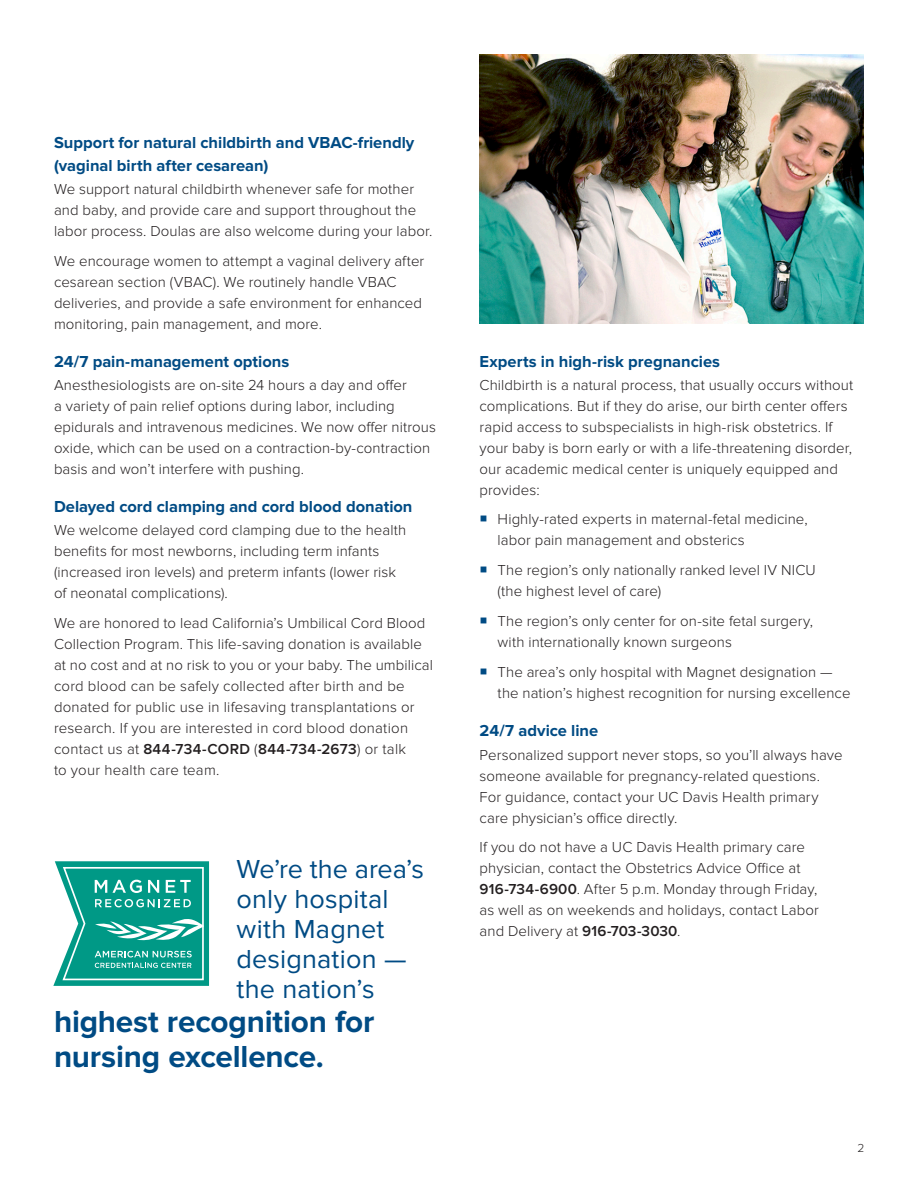
<style>
.page{position:relative;width:918px;height:1188px;background:#fff}
.page>*{position:absolute;margin:0;border:0;box-sizing:border-box;transform-origin:0 0}
.intro_text{font:700 31.5px/34.5px "Proxima Nova";letter-spacing:-.005em;color:#004b84}
.intro_text-2{font:27px/30px "Proxima Nova";letter-spacing:.005em;color:#004b84}
.subhead{font:700 16.5px/22.5px "Proxima Nova";color:#004b84}
.body_text{font:300 15px/21px "Proxima Nova";letter-spacing:.005em;color:#231f20}
.body_list{font:300 15px/21px "Proxima Nova";letter-spacing:.005em;color:#231f20}
.t1{font:300 12px "Proxima Nova";color:#231f20}
.s1{font-weight:600}
.s2{color:#004b84}
</style>
<div class="page">
<img style="left:480px;top:54px;width:384px;height:270px">
<svg style="left:53px;top:861px;width:156px;height:125px"></svg>
<p class="subhead" style="left:54px;top:132px;width:362px">Support for natural childbirth and VBAC-friendly (vaginal birth after cesarean)</p>
<p class="body_text" style="left:54px;top:179px;width:380px">We support natural childbirth whenever safe for mother and baby, and provide care and support throughout the labor process. Doulas are also welcome during your labor.</p>
<p class="body_text" style="left:54px;top:251px;width:372px">We encourage women to attempt a vaginal delivery after cesarean section (VBAC). We routinely handle VBAC deliveries, and provide a safe environment for enhanced monitoring, pain management, and more.</p>
<p class="subhead" style="left:54px;top:350px;width:237px">24/7 pain-management options</p>
<p class="body_text" style="left:54px;top:375px;width:384px">Anesthesiologists are on-site 24 hours a day and offer<br>a variety of pain relief options during labor, including epidurals and intravenous medicines. We now offer nitrous oxide, which can be used on a contraction-by-contraction basis and won’t interfere with pushing.</p>
<p class="subhead" style="left:54px;top:496px;width:360px">Delayed cord clamping and cord blood donation</p>
<p class="body_text" style="left:54px;top:520px;width:354px">We welcome delayed cord clamping due to the health benefits for most newborns, including term infants (increased iron levels) and preterm infants (lower risk of neonatal complications).</p>
<p class="body_text" style="left:54px;top:613px;width:381px">We are honored to lead California’s Umbilical Cord Blood Collection Program. This life-saving donation is available at no cost and at no risk to you or your baby. The umbilical cord blood can be safely collected after birth and be donated for public use in lifesaving transplantations or research. If you are interested in cord blood donation contact us at <span class="s1">844-734-CORD</span> (<span class="s1">844-734-2673</span>) or talk<br>to your health care team.</p>
<p class="intro_text-2" style="left:237px;top:854px;width:189px">We’re the area’s only hospital with Magnet designation — the nation’s</p>
<p class="intro_text" style="left:54px;top:1005px;width:322px">highest recognition for nursing excellence.</p>
<p class="subhead" style="left:480px;top:350px;width:242px">Experts in high-risk pregnancies</p>
<p class="body_text" style="left:480px;top:375px;width:375px">Childbirth is a natural process, that usually occurs without complications. But if they do arise, our birth center offers rapid access to subspecialists in high-risk obstetrics. If your baby is born early or with a life-threatening disorder, our academic medical center is uniquely equipped and provides:</p>
<p class="body_list" style="left:498px;top:510px;width:312px;text-indent:-18px"><span class="s2">○</span> Highly-rated experts in maternal-fetal medicine, labor pain management and obsterics</p>
<p class="body_list" style="left:498px;top:561px;width:320px;text-indent:-18px"><span class="s2">○</span> The region’s only nationally ranked level IV NICU (the highest level of care)</p>
<p class="body_list" style="left:498px;top:611px;width:317px;text-indent:-18px"><span class="s2">○</span> The region’s only center for on-site fetal surgery, with internationally known surgeons</p>
<p class="body_list" style="left:498px;top:662px;width:354px;text-indent:-18px"><span class="s2">○</span> The area’s only hospital with Magnet designation — the nation’s highest recognition for nursing excellence</p>
<p class="subhead" style="left:480px;top:720px;width:120px">24/7 advice line</p>
<p class="body_text" style="left:480px;top:745px;width:365px">Personalized support never stops, so you’ll always have someone available for pregnancy-related questions.<br>For guidance, contact your UC Davis Health primary care physician’s office directly.</p>
<p class="body_text" style="left:480px;top:838px;width:341px">If you do not have a UC Davis Health primary care physician, contact the Obstetrics Advice Office at <span class="s1">916-734-6900</span>. After 5 p.m. Monday through Friday, as well as on weekends and holidays, contact Labor and Delivery at <span class="s1">916-703-3030</span>.</p>
<p class="t1" style="left:857px;top:1142px;width:8px">2</p>
</div>
